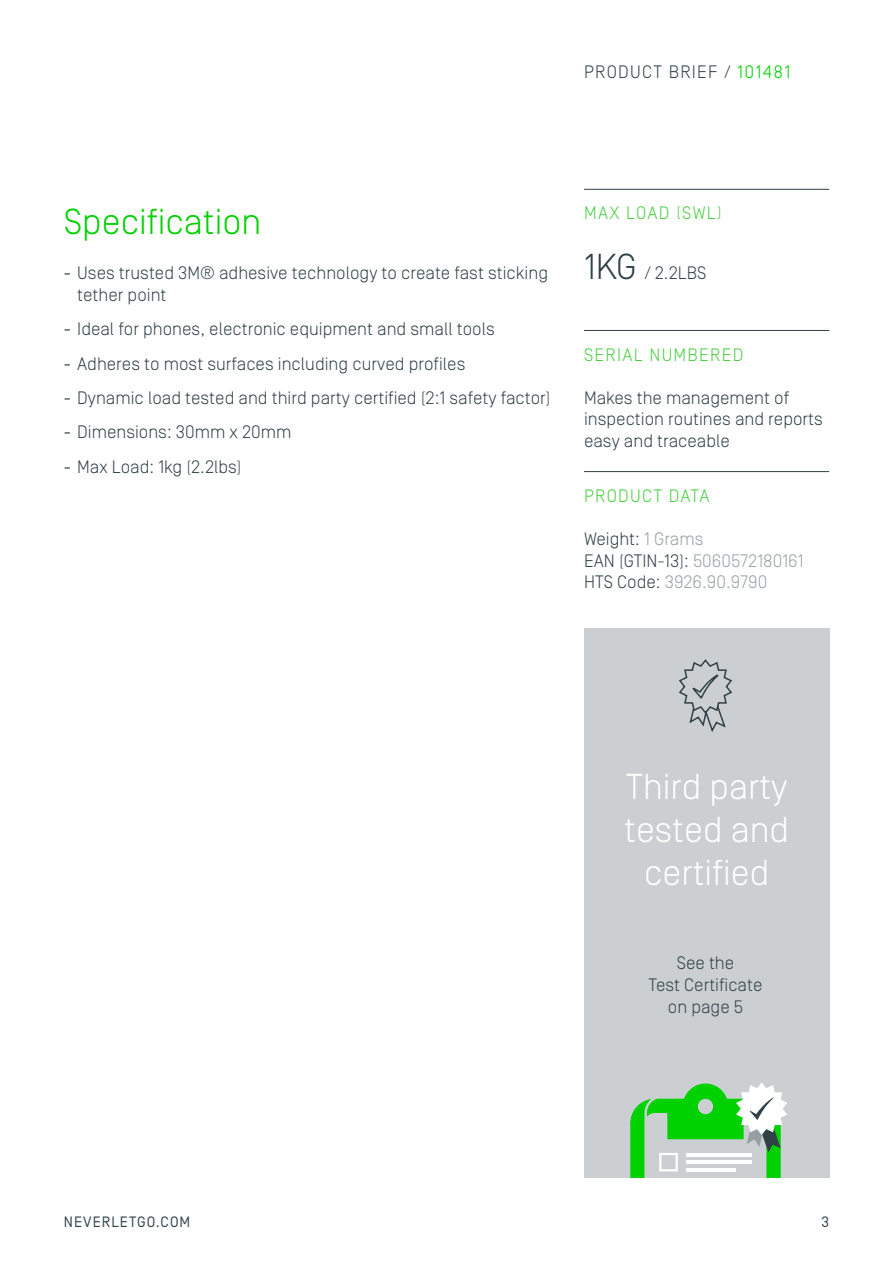
<style>
.page{position:relative;width:893px;height:1263px;background:#fff}
.page>*{position:absolute;margin:0;border:0;box-sizing:border-box;transform-origin:0 0}
.t1{font:300 36px/43.2px "Simplon Norm";color:#fff;text-align:center}
.t2{font:300 36px "Simplon Norm";color:#00d100}
.t3{font:300 18px/21.6px "Simplon Norm";color:#304047}
.t4{font:300 18px/21.6px "Simplon Norm";color:#989fa3}
.t5{font:300 18px "Simplon Norm";letter-spacing:.07em;color:#49ce42}
.t6{font:300 18px "Simplon Norm";letter-spacing:.07em;color:#304047}
.t7{font:15px "Simplon Norm";letter-spacing:.07em;color:#33444d}
.s1{color:#00d100}
.s2{font-weight:400}
.s3{font-size:36px}
.s4{color:#304047}
</style>
<div class="page">
<hr style="left:584px;top:189px;width:245px;height:1px;background:#304047">
<hr style="left:584px;top:471px;width:245px;height:1px;background:#304047">
<hr style="left:584px;top:330px;width:245px;height:1px;background:#304047">
<div style="left:584px;top:628px;width:245px;height:550px;background:#cbcfd1"></div>
<svg style="left:630px;top:1082px;width:157px;height:96px"></svg>
<svg style="left:679px;top:659px;width:53px;height:73px"></svg>
<p class="t6" style="left:584px;top:63px;width:208px">PRODUCT BRIEF / <span class="s1">101481</span></p>
<p class="t2" style="left:64px;top:202px;width:199px">Specification</p>
<p class="t3" style="left:77px;top:262px;width:472px;text-indent:-14px"><span class="s2">-</span> Uses trusted 3M® adhesive technology to create fast sticking tether point</p>
<p class="t3" style="left:64px;top:318px;width:433px"><span class="s2">-</span> Ideal for phones, electronic equipment and small tools</p>
<p class="t3" style="left:64px;top:353px;width:403px"><span class="s2">-</span> Adheres to most surfaces including curved profiles</p>
<p class="t3" style="left:64px;top:387px;width:488px"><span class="s2">-</span> Dynamic load tested and third party certified (2:1 safety factor)</p>
<p class="t3" style="left:64px;top:421px;width:229px"><span class="s2">-</span> Dimensions: 30mm x 20mm</p>
<p class="t3" style="left:64px;top:456px;width:179px"><span class="s2">-</span> Max Load: 1kg (2.2lbs)</p>
<p class="t5" style="left:584px;top:204px;width:139px">MAX LOAD (SWL)</p>
<p class="t3" style="left:584px;top:262px;width:124px"><span class="s3">1KG</span> / 2.2LBS</p>
<p class="t5" style="left:584px;top:345px;width:161px">SERIAL NUMBERED</p>
<p class="t3" style="left:584px;top:387px;width:240px">Makes the management of inspection routines and reports easy and traceable</p>
<p class="t5" style="left:584px;top:486px;width:127px">PRODUCT DATA</p>
<p class="t4" style="left:584px;top:528px;width:221px"><span class="s4">Weight:</span> 1 Grams<br><span class="s4">EAN (GTIN-13):</span> 5060572180161<br><span class="s4">HTS Code:</span> 3926.90.9790</p>
<p class="t1" style="left:624px;top:765px;width:166px">Third party tested and certified</p>
<p class="t3" style="left:677px;top:952px;width:59px">See the</p>
<p class="t3" style="left:649px;top:974px;width:115px">Test Certificate</p>
<p class="t3" style="left:668px;top:996px;width:77px">on page 5</p>
<p class="t7" style="left:64px;top:1213px;width:128px">NEVERLETGO.COM</p>
<p class="t7" style="left:821px;top:1213px;width:9px">3</p>
</div>
